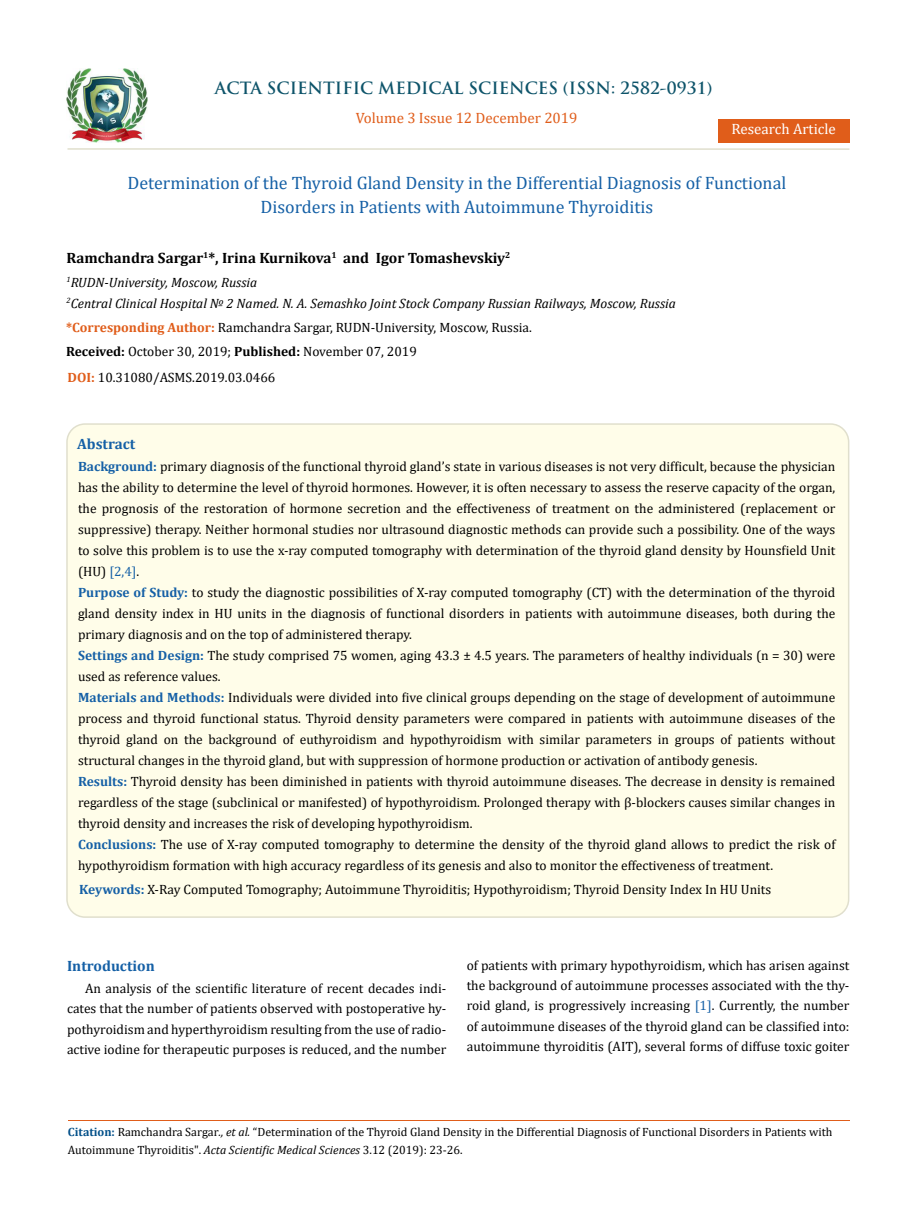
<style>
.page{position:relative;width:917px;height:1224px;background:#fff}
.page>*{position:absolute;margin:0;border:0;box-sizing:border-box;transform-origin:0 0}
.t1{font:18px/24px "Cambria";color:#1560a6;text-align:center}
.t2{font:700 16.5px "Trajan Pro";color:#0e546a}
.t3{font:700 15px "Cambria";color:#000}
.t4{font:15px "Cambria";color:#e05d1a}
.t5{font:700 15px "Cambria";color:#1560a6}
.t6{font:15px "Cambria";color:#fff}
.t7{font:13.5px/21px "Cambria";color:#000;text-align:justify}
.t8{font:italic 13.5px/21px "Cambria";color:#000}
.t9{font:12px/18px "Cambria";color:#000}
.s1{font-weight:700;color:#e05d1a}
.s2{font-weight:700}
.s3{font-weight:700;color:#1560a6}
.s4{color:#1560a6}
.s5{font-weight:700;color:#035089}
.s6{font-style:italic}
</style>
<div class="page">
<img style="left:67px;top:68px;width:80px;height:74px">
<div style="left:717px;top:119px;width:132px;height:23px;background:#e05d1a"></div>
<div style="left:67px;top:424px;width:781px;height:493px;background:#fffde9;border-radius:18px"></div>
<hr style="left:67px;top:148px;width:782px;height:2px;background:#e0dfcd">
<hr style="left:68px;top:1120px;width:781px;height:1px;background:#e05d1a">
<p class="t2" style="left:215px;top:77px;width:499px">ACTA SCIENTIFIC MEDICAL SCIENCES (ISSN: 2582-0931)</p>
<p class="t4" style="left:356px;top:109px;width:223px">Volume 3 Issue 12 December 2019</p>
<p class="t6" style="left:731px;top:120px;width:106px">Research Article</p>
<h1 class="t1" style="left:127px;top:171px;width:660px">Determination of the Thyroid Gland Density in the Differential Diagnosis of Functional<br>Disorders in Patients with Autoimmune Thyroiditis</h1>
<p class="t3" style="left:67px;top:247px;width:445px">Ramchandra Sargar<sup>1</sup>*, Irina Kurnikova<sup>1</sup> and Igor Tomashevskiy<sup>2</sup></p>
<p class="t8" style="left:67px;top:271px;width:611px"><sup>1</sup>RUDN-University, Moscow, Russia<br><sup>2</sup>Central Clinical Hospital № 2 Named. N. A. Semashko Joint Stock Company Russian Railways, Moscow, Russia</p>
<p class="t7" style="left:66px;top:316px;width:467px"><span class="s1">*Corresponding Author:</span> Ramchandra Sargar, RUDN-University, Moscow, Russia.</p>
<p class="t7" style="left:66px;top:340px;width:352px"><span class="s2">Received:</span> October 30, 2019; <span class="s2">Published:</span> November 07, 2019</p>
<p class="t7" style="left:67px;top:367px;width:209px"><span class="s1">DOI:</span> 10.31080/ASMS.2019.03.0466</p>
<p class="t5" style="left:77px;top:433px;width:60px">Abstract</p>
<p class="t7" style="left:78px;top:456px;width:759px;text-align:left"><span class="s3">Background:</span> primary diagnosis of the functional thyroid gland’s state in various diseases is not very difficult, because the physician has the ability to determine the level of thyroid hormones. However, it is often necessary to assess the reserve capacity of the organ, the prognosis of the restoration of hormone secretion and the effectiveness of treatment on the administered (replacement or suppressive) therapy. Neither hormonal studies nor ultrasound diagnostic methods can provide such a possibility. One of the ways to solve this problem is to use the x-ray computed tomography with determination of the thyroid gland density by Hounsfield Unit (HU) <span class="s4">[2,4]</span>.<br><span class="s3">Purpose of Study:</span> to study the diagnostic possibilities of X-ray computed tomography (CT) with the determination of the thyroid gland density index in HU units in the diagnosis of functional disorders in patients with autoimmune diseases, both during the primary diagnosis and on the top of administered therapy.<br><span class="s3">Settings and Design:</span> The study comprised 75 women, aging 43.3 ± 4.5 years. The parameters of healthy individuals (n = 30) were used as reference values.<br><span class="s3">Materials and Methods:</span> Individuals were divided into five clinical groups depending on the stage of development of autoimmune process and thyroid functional status. Thyroid density parameters were compared in patients with autoimmune diseases of the thyroid gland on the background of euthyroidism and hypothyroidism with similar parameters in groups of patients without structural changes in the thyroid gland, but with suppression of hormone production or activation of antibody genesis.<br><span class="s3">Results:</span> Thyroid density has been diminished in patients with thyroid autoimmune diseases. The decrease in density is remained regardless of the stage (subclinical or manifested) of hypothyroidism. Prolonged therapy with β-blockers causes similar changes in thyroid density and increases the risk of developing hypothyroidism.<br><span class="s3">Conclusions:</span> The use of X-ray computed tomography to determine the density of the thyroid gland allows to predict the risk of hypothyroidism formation with high accuracy regardless of its genesis and also to monitor the effectiveness of treatment.</p>
<p class="t7" style="left:79px;top:879px;width:693px"><span class="s3">Keywords:</span> X-Ray Computed Tomography; Autoimmune Thyroiditis; Hypothyroidism; Thyroid Density Index In HU Units</p>
<p class="t5" style="left:67px;top:955px;width:89px">Introduction</p>
<p class="t7" style="left:67px;top:978px;width:381px;line-height:20.2px;text-indent:18px">An analysis of the scientific literature of recent decades indi&shy;cates that the number of patients observed with postoperative hy&shy;pothyroidism and hyperthyroidism resulting from the use of radio&shy;active iodine for therapeutic purposes is reduced, and the number</p>
<p class="t7" style="left:466px;top:955px;width:384px;line-height:20.2px">of patients with primary hypothyroidism, which has arisen against the background of autoimmune processes associated with the thy&shy;roid gland, is progressively increasing <span class="s4">[1]</span>. Currently, the number of autoimmune diseases of the thyroid gland can be classified into: autoimmune thyroiditis (AIT), several forms of diffuse toxic goiter</p>
<p class="t9" style="left:68px;top:1123px;width:766px"><span class="s5">Citation:</span> Ramchandra Sargar<span class="s6">., et al.</span> “Determination of the Thyroid Gland Density in the Differential Diagnosis of Functional Disorders in Patients with<br>Autoimmune Thyroiditis". <span class="s6">Acta Scientific Medical Sciences</span> 3.12 (2019): 23-26.</p>
</div>
